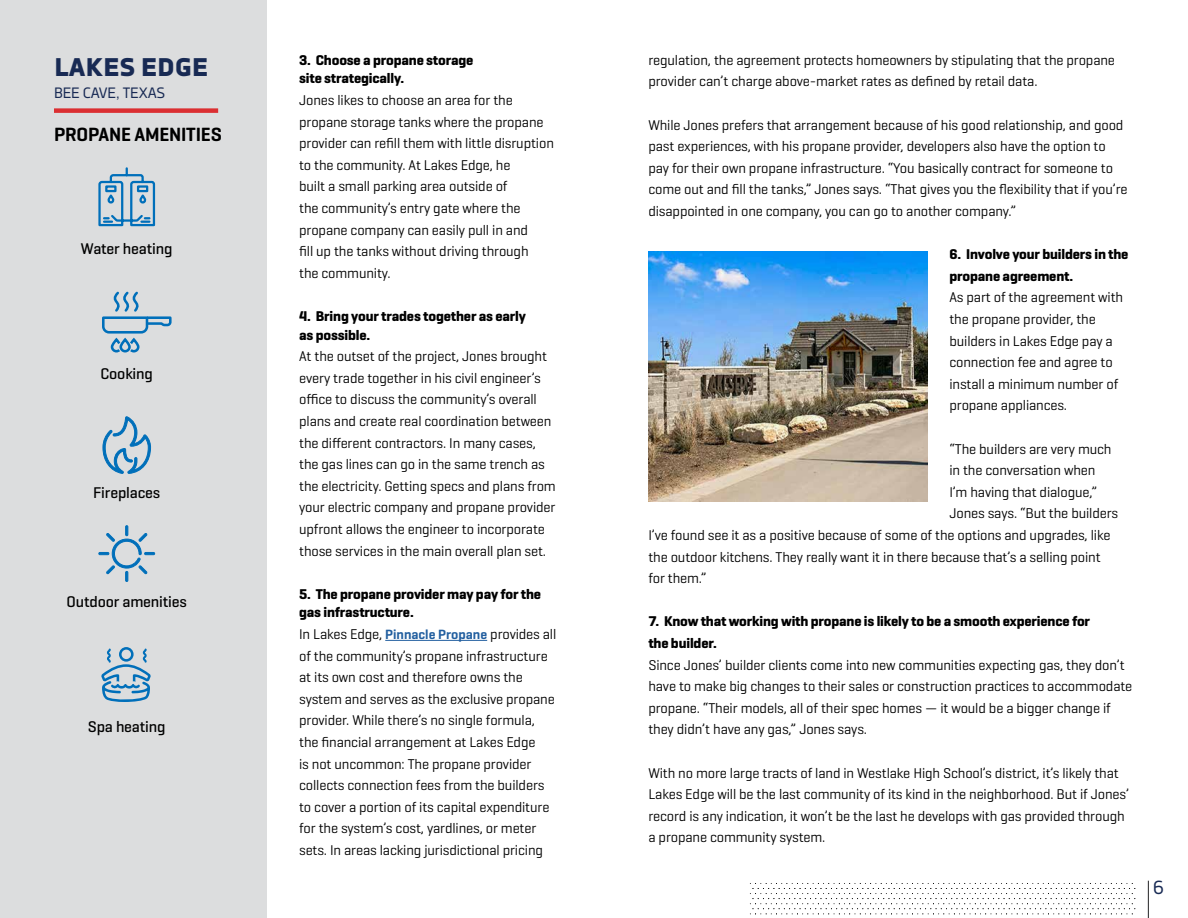
<style>
.page{position:relative;width:1188px;height:918px;background:#fff}
.page>*{position:absolute;margin:0;border:0;box-sizing:border-box;transform-origin:0 0}
.t1{font:800 25.5px "Decima Nova Pro";letter-spacing:-.01em;color:#182a54}
.t2{font:600 19.5px "Geogrotesque";letter-spacing:-.01em;color:#000}
.t3{font:18.9px "Decima Nova Pro";color:#182a54}
.t4{font:500 15.75px "Geogrotesque";letter-spacing:-.01em;color:#000}
.t5{font:15px "Decima Nova Pro";letter-spacing:-.01em;color:#182a54}
.t6{font:14.4px/21.6px "Geogrotesque";letter-spacing:-.01em;color:#000}
.t7{font:700 14.4px/18.6px "Geogrotesque";letter-spacing:-.01em;color:#000}
.s1{font-weight:600;font-size:13.65px;color:#215e9f}
</style>
<div class="page">
<hr style="left:1148px;top:881px;width:1px;height:37px;background:#222223">
<hr style="left:385px;top:640px;width:102px;height:1px;background:#215e9f">
<svg style="left:750px;top:883px;width:385px;height:31px"></svg>
<div style="left:0;top:0;width:267px;height:918px;background:#dcddde"></div>
<div style="left:54px;top:108px;width:164px;height:5px;background:#db2f32"></div>
<svg style="left:102px;top:291px;width:70px;height:62px"></svg>
<svg style="left:98px;top:167px;width:58px;height:60px"></svg>
<svg style="left:102px;top:416px;width:49px;height:58px"></svg>
<svg style="left:99px;top:525px;width:56px;height:57px"></svg>
<img style="left:648px;top:251px;width:280px;height:251px">
<svg style="left:101px;top:647px;width:50px;height:55px"></svg>
<p class="t1" style="left:54px;top:52px;width:156px">LAKES EDGE</p>
<p class="t5" style="left:54px;top:84px;width:113px">BEE CAVE, TEXAS</p>
<p class="t2" style="left:54px;top:122px;width:169px">PROPANE AMENITIES</p>
<p class="t4" style="left:81px;top:239px;width:93px">Water heating</p>
<p class="t4" style="left:101px;top:364px;width:54px">Cooking</p>
<p class="t4" style="left:93px;top:483px;width:69px">Fireplaces</p>
<p class="t4" style="left:67px;top:592px;width:122px">Outdoor amenities</p>
<p class="t4" style="left:88px;top:716px;width:79px">Spa heating</p>
<p class="t7" style="left:299px;top:51px;width:176px">3. Choose a propane storage site strategically.</p>
<p class="t6" style="left:299px;top:89px;width:256px">Jones likes to choose an area for the propane storage tanks where the propane provider can refill them with little disruption to the community. At Lakes Edge, he<br>built a small parking area outside of<br>the community’s entry gate where the propane company can easily pull in and<br>fill up the tanks without driving through<br>the community.</p>
<p class="t7" style="left:299px;top:307px;width:228px">4. Bring your trades together as early as possible.</p>
<p class="t6" style="left:299px;top:345px;width:258px">At the outset of the project, Jones brought every trade together in his civil engineer’s office to discuss the community’s overall plans and create real coordination between the different contractors. In many cases, the gas lines can go in the same trench as the electricity. Getting specs and plans from your electric company and propane provider upfront allows the engineer to incorporate those services in the main overall plan set.</p>
<p class="t7" style="left:299px;top:585px;width:244px">5. The propane provider may pay for the gas infrastructure.</p>
<p class="t6" style="left:299px;top:623px;width:259px">In Lakes Edge, <span class="s1">Pinnacle Propane</span> provides all of the community’s propane infrastructure at its own cost and therefore owns the system and serves as the exclusive propane provider. While there’s no single formula, the financial arrangement at Lakes Edge<br>is not uncommon: The propane provider collects connection fees from the builders to cover a portion of its capital expenditure for the system’s cost, yardlines, or meter sets. In areas lacking jurisdictional pricing</p>
<p class="t6" style="left:648px;top:49px;width:468px">regulation, the agreement protects homeowners by stipulating that the propane provider can’t charge above-market rates as defined by retail data.</p>
<p class="t6" style="left:648px;top:113px;width:481px">While Jones prefers that arrangement because of his good relationship, and good past experiences, with his propane provider, developers also have the option to pay for their own propane infrastructure. “You basically contract for someone to come out and fill the tanks,” Jones says. “That gives you the flexibility that if you’re disappointed in one company, you can go to another company.”</p>
<p class="t7" style="left:949px;top:243px;width:181px;line-height:21.6px">6. Involve your builders in the propane agreement.</p>
<p class="t6" style="left:949px;top:286px;width:175px">As part of the agreement with the propane provider, the builders in Lakes Edge pay a connection fee and agree to install a minimum number of propane appliances.</p>
<p class="t6" style="left:949px;top:437px;width:164px">“The builders are very much</p>
<p class="t6" style="left:949px;top:459px;width:148px">in the conversation when</p>
<p class="t6" style="left:949px;top:481px;width:149px">I’m having that dialogue,”</p>
<p class="t6" style="left:949px;top:502px;width:170px">Jones says. “But the builders</p>
<p class="t6" style="left:648px;top:524px;width:464px">I’ve found see it as a positive because of some of the options and upgrades, like</p>
<p class="t6" style="left:648px;top:545px;width:454px">the outdoor kitchens. They really want it in there because that’s a selling point</p>
<p class="t6" style="left:648px;top:567px;width:60px">for them.”</p>
<p class="t7" style="left:648px;top:611px;width:443px;line-height:21.6px">7. Know that working with propane is likely to be a smooth experience for the builder.</p>
<p class="t6" style="left:648px;top:653px;width:485px">Since Jones’ builder clients come into new communities expecting gas, they don’t have to make big changes to their sales or construction practices to accommodate propane. “Their models, all of their spec homes — it would be a bigger change if they didn’t have any gas,” Jones says.</p>
<p class="t6" style="left:648px;top:761px;width:482px">With no more large tracts of land in Westlake High School’s district, it’s likely that Lakes Edge will be the last community of its kind in the neighborhood. But if Jones’ record is any indication, it won’t be the last he develops with gas provided through a propane community system.</p>
<h3 class="t3" style="left:1153px;top:877px;width:12px">6</h3>
</div>
